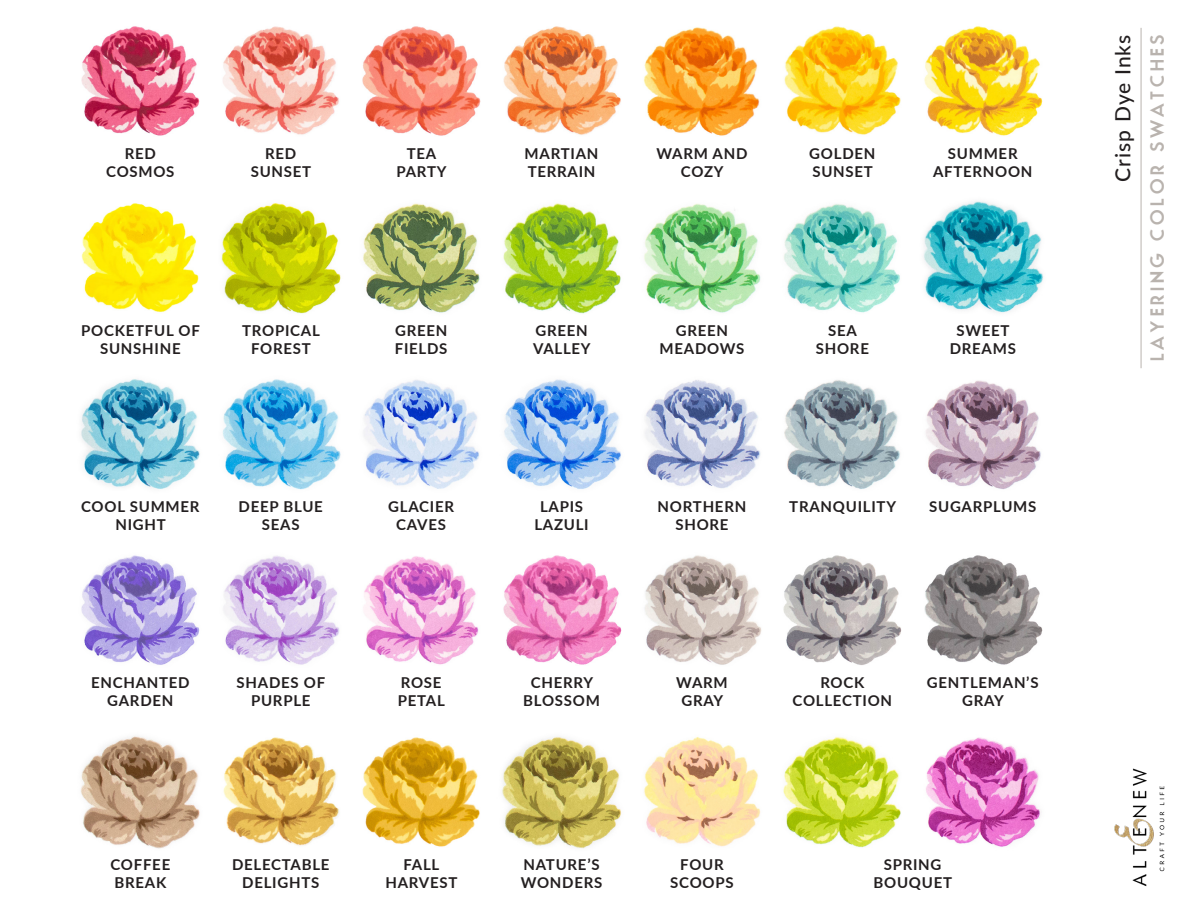
<style>
.page{position:relative;width:1188px;height:918px;background:#fff}
.page>*{position:absolute;margin:0;border:0;box-sizing:border-box;transform-origin:0 0}
.t1{font:500 21px "Lato";letter-spacing:.05em;color:#231f20}
.t2{font:700 18px "Movement";letter-spacing:.2em;color:#b9b3ae}
.t3{font:700 15px/18px "Lato";letter-spacing:.05em;color:#231f20;text-align:center}
</style>
<div class="page">
<img style="left:81px;top:26px;width:119px;height:110px">
<img style="left:223px;top:26px;width:116px;height:109px">
<img style="left:362px;top:26px;width:119px;height:110px">
<img style="left:503px;top:26px;width:118px;height:109px">
<img style="left:643px;top:27px;width:117px;height:109px">
<img style="left:784px;top:26px;width:117px;height:109px">
<img style="left:924px;top:26px;width:119px;height:110px">
<img style="left:81px;top:203px;width:118px;height:110px">
<img style="left:221px;top:203px;width:120px;height:111px">
<img style="left:363px;top:203px;width:117px;height:110px">
<img style="left:503px;top:203px;width:118px;height:111px">
<img style="left:644px;top:203px;width:117px;height:110px">
<img style="left:784px;top:204px;width:116px;height:109px">
<img style="left:923px;top:201px;width:120px;height:112px">
<img style="left:81px;top:379px;width:119px;height:110px">
<img style="left:222px;top:379px;width:119px;height:111px">
<img style="left:364px;top:380px;width:115px;height:109px">
<img style="left:504px;top:379px;width:117px;height:110px">
<img style="left:645px;top:380px;width:116px;height:109px">
<img style="left:784px;top:380px;width:116px;height:109px">
<img style="left:926px;top:380px;width:115px;height:109px">
<img style="left:81px;top:555px;width:119px;height:110px">
<img style="left:223px;top:555px;width:117px;height:110px">
<img style="left:363px;top:556px;width:116px;height:109px">
<img style="left:503px;top:555px;width:119px;height:110px">
<img style="left:644px;top:555px;width:118px;height:110px">
<img style="left:783px;top:555px;width:119px;height:110px">
<img style="left:924px;top:555px;width:119px;height:110px">
<img style="left:80px;top:736px;width:120px;height:113px">
<img style="left:223px;top:737px;width:117px;height:109px">
<img style="left:362px;top:737px;width:118px;height:110px">
<img style="left:502px;top:737px;width:119px;height:112px">
<img style="left:644px;top:737px;width:117px;height:110px">
<img style="left:783px;top:737px;width:118px;height:111px">
<img style="left:926px;top:737px;width:115px;height:110px">
<img style="left:1114px;top:768px;width:51px;height:119px">
<hr style="left:1141px;top:28px;width:1px;height:340px;background:#b9b3ae">
<p class="t3" style="left:125px;top:144px;width:33px">RED</p>
<p class="t3" style="left:106px;top:162px;width:70px">COSMOS</p>
<p class="t3" style="left:265px;top:144px;width:33px">RED</p>
<p class="t3" style="left:251px;top:162px;width:62px">SUNSET</p>
<p class="t3" style="left:407px;top:144px;width:31px">TEA</p>
<p class="t3" style="left:396px;top:162px;width:52px">PARTY</p>
<p class="t3" style="left:525px;top:144px;width:75px;text-align:left">MARTIAN<br>TERRAIN</p>
<p class="t3" style="left:656px;top:144px;width:93px">WARM AND<br>COZY</p>
<p class="t3" style="left:809px;top:144px;width:68px">GOLDEN</p>
<p class="t3" style="left:812px;top:162px;width:62px">SUNSET</p>
<p class="t3" style="left:933px;top:144px;width:101px">SUMMER<br>AFTERNOON</p>
<p class="t3" style="left:81px;top:321px;width:120px">POCKETFUL OF<br>SUNSHINE</p>
<p class="t3" style="left:242px;top:321px;width:79px">TROPICAL<br>FOREST</p>
<p class="t3" style="left:395px;top:321px;width:54px">GREEN</p>
<p class="t3" style="left:395px;top:339px;width:54px">FIELDS</p>
<p class="t3" style="left:535px;top:321px;width:54px">GREEN</p>
<p class="t3" style="left:533px;top:339px;width:59px">VALLEY</p>
<p class="t3" style="left:660px;top:321px;width:86px">GREEN<br>MEADOWS</p>
<p class="t3" style="left:828px;top:321px;width:30px">SEA</p>
<p class="t3" style="left:816px;top:339px;width:55px">SHORE</p>
<p class="t3" style="left:956px;top:321px;width:55px">SWEET</p>
<p class="t3" style="left:950px;top:339px;width:68px">DREAMS</p>
<p class="t1" style="left:1108px;top:182px;width:148px;rotate:-90deg">Crisp Dye Inks</p>
<p class="t2" style="left:1146px;top:361px;width:328px;rotate:-90deg">LAYERING COLOR SWATCHES</p>
<p class="t3" style="left:81px;top:497px;width:120px">COOL SUMMER<br>NIGHT</p>
<p class="t3" style="left:239px;top:497px;width:86px">DEEP BLUE</p>
<p class="t3" style="left:262px;top:515px;width:39px">SEAS</p>
<p class="t3" style="left:388px;top:497px;width:67px">GLACIER</p>
<p class="t3" style="left:396px;top:515px;width:51px">CAVES</p>
<p class="t3" style="left:540px;top:497px;width:45px">LAPIS</p>
<p class="t3" style="left:534px;top:515px;width:56px">LAZULI</p>
<p class="t3" style="left:658px;top:497px;width:90px">NORTHERN<br>SHORE</p>
<p class="t3" style="left:789px;top:497px;width:108px">TRANQUILITY</p>
<p class="t3" style="left:929px;top:497px;width:109px">SUGARPLUMS</p>
<p class="t3" style="left:91px;top:673px;width:100px">ENCHANTED<br>GARDEN</p>
<p class="t3" style="left:237px;top:673px;width:90px">SHADES OF<br>PURPLE</p>
<p class="t3" style="left:401px;top:673px;width:42px">ROSE</p>
<p class="t3" style="left:398px;top:691px;width:49px">PETAL</p>
<p class="t3" style="left:523px;top:673px;width:78px">CHERRY<br>BLOSSOM</p>
<p class="t3" style="left:676px;top:673px;width:53px">WARM</p>
<p class="t3" style="left:681px;top:691px;width:43px">GRAY</p>
<p class="t3" style="left:793px;top:673px;width:101px">ROCK<br>COLLECTION</p>
<p class="t3" style="left:927px;top:673px;width:113px">GENTLEMAN’S<br>GRAY</p>
<p class="t3" style="left:111px;top:855px;width:61px">COFFEE</p>
<p class="t3" style="left:114px;top:873px;width:53px">BREAK</p>
<p class="t3" style="left:232px;top:855px;width:99px">DELECTABLE<br>DELIGHTS</p>
<p class="t3" style="left:404px;top:855px;width:37px">FALL</p>
<p class="t3" style="left:385px;top:873px;width:74px">HARVEST</p>
<p class="t3" style="left:521px;top:855px;width:83px;text-align:left">NATURE’S<br>WONDERS</p>
<p class="t3" style="left:680px;top:855px;width:45px">FOUR</p>
<p class="t3" style="left:670px;top:873px;width:65px">SCOOPS</p>
<p class="t3" style="left:884px;top:855px;width:59px">SPRING</p>
<p class="t3" style="left:874px;top:873px;width:80px">BOUQUET</p>
</div>
